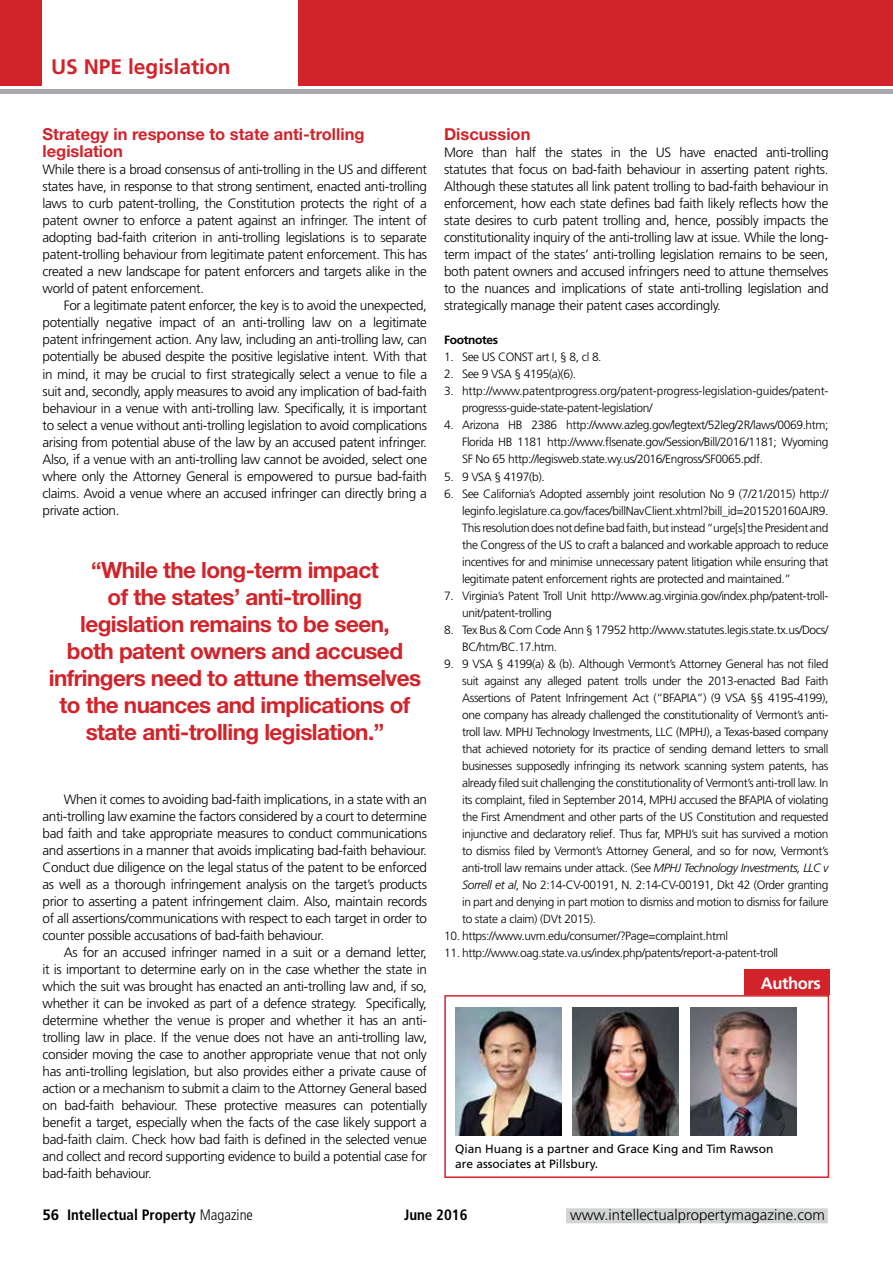
<style>
.page{position:relative;width:893px;height:1263px;background:#fff}
.page>*{position:absolute;margin:0;border:0;box-sizing:border-box;transform-origin:0 0}
.t1{font:700 22.5px/27px "Helvetica Neue LT Std";letter-spacing:-.025em;color:#d2232a;text-align:center}
.t2{font:700 21px "Frutiger LT Std";color:#d2232a}
.t3{font:700 16.5px/17px "Helvetica Neue LT Std";color:#d2232a}
.t4{font:700 16.5px "Frutiger LT Std";letter-spacing:-.025em;color:#fff}
.t5{font:700 condensed 15px "Frutiger LT Std";color:#000}
.t6{font:300 15px "Frutiger LT Std";color:#000}
.t7{font:300 13.5px/17px "Frutiger LT Std";letter-spacing:-.025em;color:#000;text-align:justify}
.t8{font:300 12px/17px "Frutiger LT Std";letter-spacing:-.03em;color:#000;text-align:justify}
.t9{font:300 12px/17px "Frutiger LT Std";letter-spacing:-.01em;color:#000}
.t10{font:12px/15px "Frutiger LT Std";color:#000}
.t11{font:700 12px "Frutiger LT Std";letter-spacing:-.025em;color:#000}
.s1{font-style:italic}
.s2{font-stretch:normal}
.s3{font-weight:300}
</style>
<div class="page">
<div style="left:566px;top:1208px;width:262px;height:15px;background:#d1d3d4"></div>
<div style="left:0;top:0;width:893px;height:85px;background:#d2232a"></div>
<div style="left:43px;top:0;width:255px;height:87px;background:#fff"></div>
<div style="left:0;top:89px;width:893px;height:5px;background:#a7a9ac"></div>
<div style="left:444px;top:995px;width:385px;height:183px;border:2px solid #d2232a"></div>
<div style="left:744px;top:969px;width:85px;height:26px;background:#d2232a"></div>
<img style="left:455px;top:1008px;width:106px;height:127px">
<img style="left:573px;top:1008px;width:106px;height:127px">
<img style="left:690px;top:1008px;width:107px;height:127px">
<h2 class="t2" style="left:51px;top:54px;width:181px">US NPE legislation</h2>
<p class="t3" style="left:43px;top:126px;width:324px">Strategy in response to state anti-trolling legislation</p>
<p class="t7" style="left:43px;top:161px;width:386px">While there is a broad consensus of anti-trolling in the US and different states have, in response to that strong sentiment, enacted anti-trolling laws to curb patent-trolling, the Constitution protects the right of a patent owner to enforce a patent against an infringer. The intent of adopting bad-faith criterion in anti-trolling legislations is to separate patent-trolling behaviour from legitimate patent enforcement. This has created a new landscape for patent enforcers and targets alike in the world of patent enforcement.</p>
<p class="t7" style="left:43px;top:297px;width:386px;text-indent:21px">For a legitimate patent enforcer, the key is to avoid the unexpected, potentially negative impact of an anti-trolling law on a legitimate patent infringement action. Any law, including an anti-trolling law, can potentially be abused despite the positive legislative intent. With that in mind, it may be crucial to first strategically select a venue to file a suit and, secondly, apply measures to avoid any implication of bad-faith behaviour in a venue with anti-trolling law. Specifically, it is important to select a venue without anti-trolling legislation to avoid complications arising from potential abuse of the law by an accused patent infringer.<br>Also, if a venue with an anti-trolling law cannot be avoided, select one where only the Attorney General is empowered to pursue bad-faith claims. Avoid a venue where an accused infringer can directly bring a private action.</p>
<h1 class="t1" style="left:49px;top:556px;width:374px">“While the long-term impact<br>of the states’ anti-trolling<br>legislation remains to be seen,<br>both patent owners and accused infringers need to attune themselves to the nuances and implications of state anti-trolling legislation.”</h1>
<p class="t7" style="left:43px;top:791px;width:386px;text-indent:21px">When it comes to avoiding bad-faith implications, in a state with an anti-trolling law examine the factors considered by a court to determine bad faith and take appropriate measures to conduct communications and assertions in a manner that avoids implicating bad-faith behaviour.<br>Conduct due diligence on the legal status of the patent to be enforced as well as a thorough infringement analysis on the target’s products prior to asserting a patent infringement claim. Also, maintain records of all assertions/communications with respect to each target in order to counter possible accusations of bad-faith behaviour.</p>
<p class="t7" style="left:43px;top:944px;width:386px;text-indent:21px">As for an accused infringer named in a suit or a demand letter, it is important to determine early on in the case whether the state in which the suit was brought has enacted an anti-trolling law and, if so, whether it can be invoked as part of a defence strategy. Specifically, determine whether the venue is proper and whether it has an anti&shy;trolling law in place. If the venue does not have an anti-trolling law, consider moving the case to another appropriate venue that not only has anti-trolling legislation, but also provides either a private cause of action or a mechanism to submit a claim to the Attorney General based on bad-faith behaviour. These protective measures can potentially benefit a target, especially when the facts of the case likely support a bad-faith claim. Check how bad faith is defined in the selected venue and collect and record supporting evidence to build a potential case for bad-faith behaviour.</p>
<p class="t3" style="left:444px;top:126px;width:88px">Discussion</p>
<p class="t7" style="left:444px;top:144px;width:386px">More than half the states in the US have enacted anti-trolling statutes that focus on bad-faith behaviour in asserting patent rights.<br>Although these statutes all link patent trolling to bad-faith behaviour in enforcement, how each state defines bad faith likely reflects how the state desires to curb patent trolling and, hence, possibly impacts the constitutionality inquiry of the anti-trolling law at issue. While the long&shy;term impact of the states’ anti-trolling legislation remains to be seen, both patent owners and accused infringers need to attune themselves to the nuances and implications of state anti-trolling legislation and strategically manage their patent cases accordingly.</p>
<p class="t11" style="left:444px;top:333px;width:56px">Footnotes</p>
<p class="t8" style="left:444px;top:349px;width:159px">1. See US CONST art I, § 8, cl 8.</p>
<p class="t8" style="left:444px;top:366px;width:134px">2. See 9 VSA § 4195(a)(6).</p>
<p class="t9" style="left:462px;top:383px;width:368px;text-indent:-18px">3. http://www.patentprogress.org/patent-progress-legislation-guides/patent&shy;progresss-guide-state-patent-legislation/</p>
<p class="t8" style="left:462px;top:417px;width:368px;text-indent:-18px">4. Arizona HB 2386 http://www.azleg.gov/legtext/52leg/2R/laws/0069.htm; Florida HB 1181 http://www.flsenate.gov/Session/Bill/2016/1181; Wyoming SF No 65 http://legisweb.state.wy.us/2016/Engross/SF0065.pdf.</p>
<p class="t8" style="left:444px;top:468px;width:102px">5. 9 VSA § 4197(b).</p>
<p class="t8" style="left:462px;top:485px;width:368px;text-indent:-18px">6. See California’s Adopted assembly joint resolution No 9 (7/21/2015) http:// leginfo.legislature.ca.gov/faces/billNavClient.xhtml?bill_id=201520160AJR9.<br>This resolution does not define bad faith, but instead “urge[s] the President and the Congress of the US to craft a balanced and workable approach to reduce incentives for and minimise unnecessary patent litigation while ensuring that legitimate patent enforcement rights are protected and maintained.”</p>
<p class="t8" style="left:462px;top:587px;width:368px;text-indent:-18px">7. Virginia’s Patent Troll Unit http://www.ag.virginia.gov/index.php/patent-troll&shy;unit/patent-trolling</p>
<p class="t8" style="left:462px;top:621px;width:368px;text-indent:-18px">8. Tex Bus &amp; Com Code Ann § 17952 http://www.statutes.legis.state.tx.us/Docs/<br>BC/htm/BC.17.htm.</p>
<p class="t8" style="left:462px;top:655px;width:368px;text-indent:-18px">9. 9 VSA § 4199(a) &amp; (b). Although Vermont’s Attorney General has not filed suit against any alleged patent trolls under the 2013-enacted Bad Faith Assertions of Patent Infringement Act (“BFAPIA”) (9 VSA §§ 4195-4199), one company has already challenged the constitutionality of Vermont’s anti&shy;troll law. MPHJ Technology Investments, LLC (MPHJ), a Texas-based company that achieved notoriety for its practice of sending demand letters to small businesses supposedly infringing its network scanning system patents, has already filed suit challenging the constitutionality of Vermont’s anti-troll law. In its complaint, filed in September 2014, MPHJ accused the BFAPIA of violating the First Amendment and other parts of the US Constitution and requested injunctive and declaratory relief. Thus far, MPHJ’s suit has survived a motion to dismiss filed by Vermont’s Attorney General, and so for now, Vermont’s anti-troll law remains under attack. (See <span class="s1">MPHJ Technology Investments, LLC v Sorrell et al</span>, No 2:14-CV-00191, N. 2:14-CV-00191, Dkt 42 (Order granting in part and denying in part motion to dismiss and motion to dismiss for failure to state a claim) (DVt 2015).</p>
<p class="t8" style="left:444px;top:927px;width:285px">10. https://www.uvm.edu/consumer/?Page=complaint.html</p>
<p class="t8" style="left:444px;top:944px;width:336px">11. http://www.oag.state.va.us/index.php/patents/report-a-patent-troll</p>
<p class="t4" style="left:761px;top:973px;width:61px">Authors</p>
<p class="t10" style="left:455px;top:1141px;width:320px">Qian Huang is a partner and Grace King and Tim Rawson are associates at Pillsbury.</p>
<p class="t5" style="left:43px;top:1206px;width:212px"><span class="s2">56</span> Intellectual Property <span class="s3">Magazine</span></p>
<p class="t5" style="left:404px;top:1206px;width:65px">June 2016</p>
<p class="t6" style="left:570px;top:1206px;width:256px">www.intellectualpropertymagazine.com</p>
</div>
